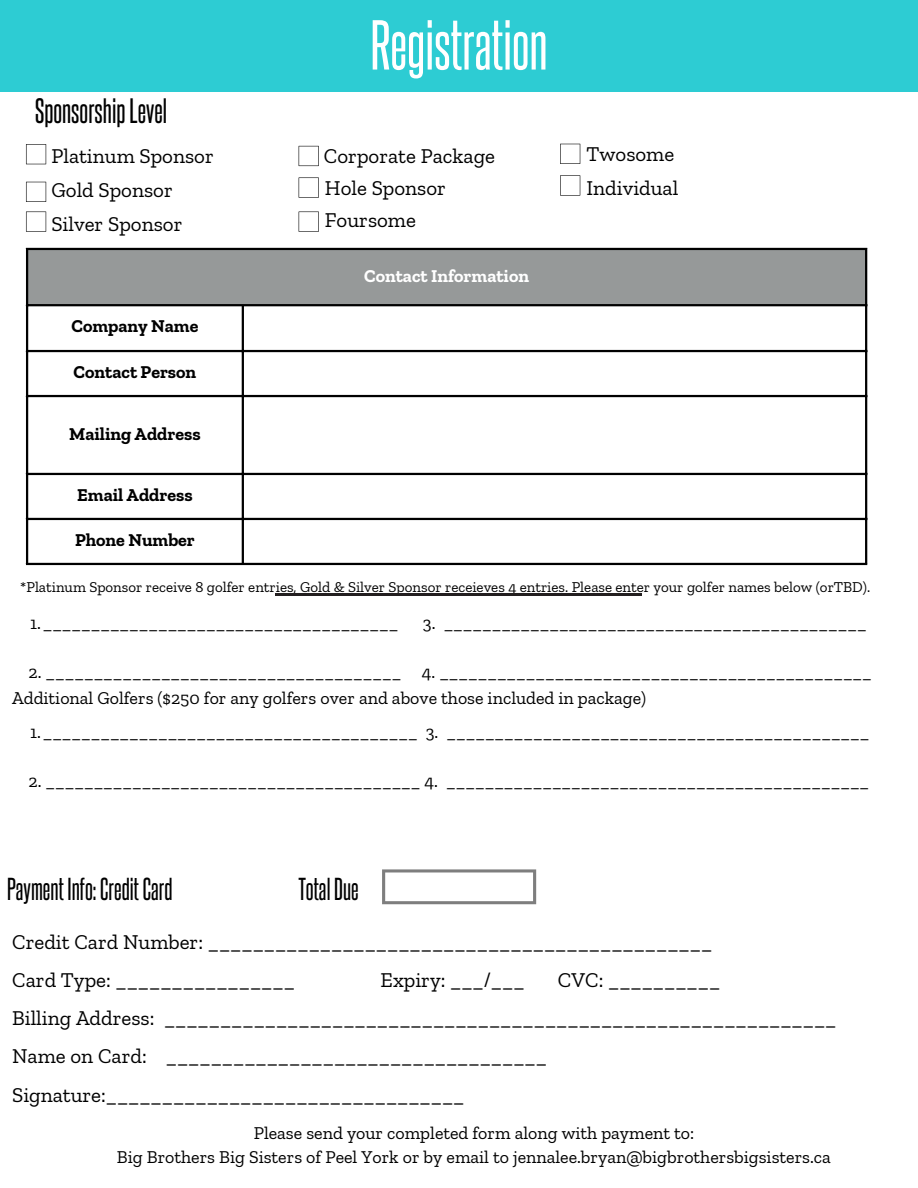
<style>
.page{position:relative;width:918px;height:1188px;background:#fff}
.page>*{position:absolute;margin:0;border:0;box-sizing:border-box;transform-origin:0 0}
.t1{font:60px "Aka Acid Steelfish";color:#fff}
.t2{font:30px "Steelfish Rg";color:#000}
.t3{font:27px "Steelfish Rg";color:#000}
.t4{font:21px/38.2px "Zilla Slab";color:#000}
.t5{font:18px/24.8px "Zilla Slab";color:#000;text-align:center}
.t6{font:700 18px "Zilla Slab";color:#000}
.t7{font:700 18px "Zilla Slab";color:#fff}
.t8{font:15px "Zilla Slab";color:#000}
</style>
<div class="page">
<div style="left:0;top:0;width:918px;height:92px;background:#2dccd3"></div>
<div style="left:27px;top:249px;width:839px;height:56px;background:#969999"></div>
<hr style="left:26px;top:250px;width:2px;height:313px;background:#000">
<hr style="left:242px;top:306px;width:2px;height:257px;background:#000">
<hr style="left:865px;top:250px;width:2px;height:313px;background:#000">
<hr style="left:26px;top:248px;width:841px;height:2px;background:#000">
<hr style="left:26px;top:304px;width:841px;height:2px;background:#000">
<hr style="left:26px;top:350px;width:841px;height:2px;background:#000">
<hr style="left:26px;top:395px;width:841px;height:2px;background:#000">
<hr style="left:26px;top:473px;width:841px;height:2px;background:#000">
<hr style="left:26px;top:518px;width:841px;height:2px;background:#000">
<hr style="left:26px;top:563px;width:841px;height:2px;background:#000">
<svg style="left:26px;top:144px;width:20px;height:20px"></svg>
<svg style="left:26px;top:182px;width:20px;height:20px"></svg>
<svg style="left:26px;top:212px;width:20px;height:20px"></svg>
<svg style="left:299px;top:146px;width:20px;height:20px"></svg>
<svg style="left:299px;top:177px;width:20px;height:21px"></svg>
<svg style="left:299px;top:212px;width:20px;height:20px"></svg>
<svg style="left:560px;top:144px;width:20px;height:20px"></svg>
<svg style="left:560px;top:175px;width:20px;height:21px"></svg>
<svg style="left:382px;top:869px;width:154px;height:35px"></svg>
<hr style="left:275px;top:593px;width:367px;height:2px;background:#231f20">
<p class="t2" style="left:35px;top:91px;width:134px">SponsorshipLevel</p>
<h4 class="t4" style="left:51px;top:137px;width:164px">Platinum Sponsor</h4>
<p class="t4" style="left:51px;top:170px;width:123px">Gold Sponsor</p>
<h4 class="t4" style="left:51px;top:204px;width:133px">Silver Sponsor</h4>
<h2 class="t6" style="left:71px;top:315px;width:128px">Company Name</h2>
<p class="t6" style="left:74px;top:361px;width:124px">Contact Person</p>
<h4 class="t6" style="left:69px;top:423px;width:133px">Mailing Address</h4>
<h4 class="t1" style="left:370px;top:25px;width:179px">Registration</h4>
<p class="t4" style="left:324px;top:137px;width:173px">Corporate Package</p>
<h4 class="t4" style="left:325px;top:168px;width:123px">Hole Sponsor</h4>
<p class="t4" style="left:325px;top:200px;width:93px">Foursome</p>
<h1 class="t7" style="left:364px;top:265px;width:167px">Contact Information</h1>
<h4 class="t4" style="left:587px;top:135px;width:89px">Twosome</h4>
<p class="t4" style="left:587px;top:168px;width:93px">Individual</p>
<p class="t6" style="left:77px;top:484px;width:117px">Email Address</p>
<h4 class="t6" style="left:75px;top:529px;width:121px">Phone Number</h4>
<p class="t8" style="left:20px;top:578px;width:851px">*Platinum Sponsor receive 8 golfer entries, Gold &amp; Silver Sponsor receieves 4 entries. Please enter your golfer names below (orTBD).</p>
<h4 class="t5" style="left:30px;top:610px;width:370px">1._____________________________________</h4>
<h4 class="t5" style="left:423px;top:610px;width:445px">3. ____________________________________________</h4>
<p class="t5" style="left:29px;top:660px;width:845px">2. _____________________________________ 4. _____________________________________________</p>
<p class="t5" style="left:12px;top:685px;width:636px">Additional Golfers ($250 for any golfers over and above those included in package)</p>
<p class="t5" style="left:30px;top:719px;width:841px">1._______________________________________ 3. ____________________________________________</p>
<p class="t5" style="left:29px;top:769px;width:842px">2. _______________________________________ 4. ____________________________________________</p>
<p class="t3" style="left:7px;top:872px;width:167px">Payment Info:CreditCard</p>
<p class="t3" style="left:298px;top:872px;width:62px">TotalDue</p>
<p class="t4" style="left:12px;top:922px;width:702px">Credit Card Number: _____________________________________________<br>Card Type: ________________</p>
<p class="t4" style="left:381px;top:960px;width:145px">Expiry: ___/___</p>
<p class="t4" style="left:12px;top:960px;width:826px;text-indent:546px">CVC: __________<br>Billing Address: ____________________________________________________________ Name on Card: __________________________________ Signature:________________________________</p>
<p class="t5" style="left:117px;top:1120px;width:715px">Please send your completed form along with payment to:<br>Big Brothers Big Sisters of Peel York or by email to jennalee.bryan@bigbrothersbigsisters.ca</p>
</div>
